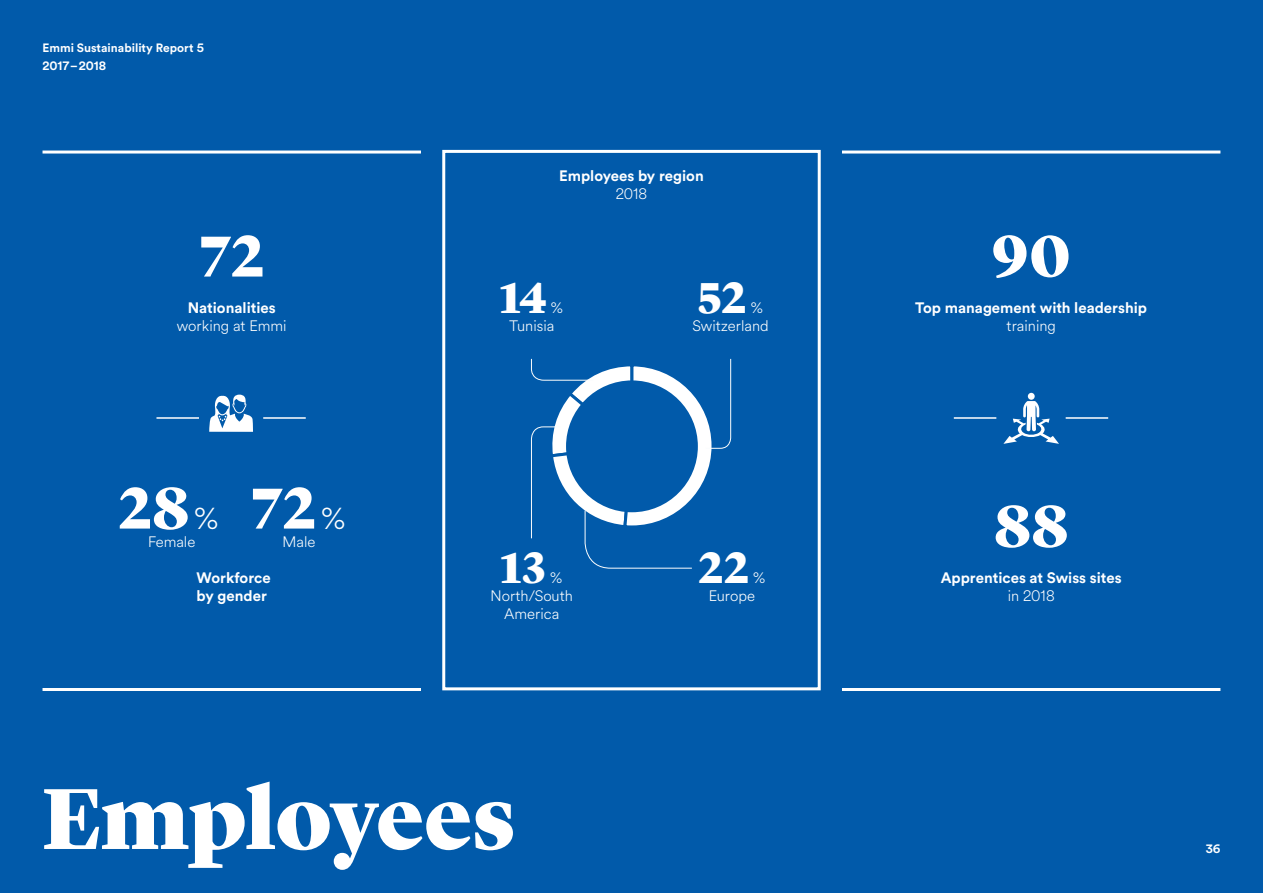
<style>
.page{position:relative;width:1263px;height:893px;background:#015aaa}
.page>*{position:absolute;margin:0;border:0;box-sizing:border-box;transform-origin:0 0}
.t1{font:900 90px "Lyon Display";letter-spacing:-.01em;color:#fff}
.t2{font:900 60px "Lyon Display";color:#fff}
.t3{font:900 45px "Lyon Display";letter-spacing:-.015em;color:#fff}
.t4{font:700 15px/18px "Circular Air Pro";color:#fff}
.t5{font:300 15px/18px "Circular Air Pro";color:#fff}
.t6{font:700 12px/18px "Circular Air Pro";color:#fff}
.s1{font-family:"Circular Air Pro";font-weight:300;font-size:30px}
</style>
<div class="page">
<div style="left:442px;top:150px;width:379px;height:540px;border:3px solid #fff"></div>
<hr style="left:954px;top:417px;width:42px;height:2px;background:#fff">
<hr style="left:156px;top:417px;width:43px;height:2px;background:#fff">
<hr style="left:1066px;top:417px;width:42px;height:2px;background:#fff">
<hr style="left:263px;top:417px;width:43px;height:2px;background:#fff">
<hr style="left:842px;top:688px;width:378px;height:3px;background:#fff">
<hr style="left:842px;top:151px;width:378px;height:3px;background:#fff">
<hr style="left:43px;top:688px;width:378px;height:3px;background:#fff">
<hr style="left:43px;top:151px;width:378px;height:3px;background:#fff">
<svg style="left:531px;top:358px;width:200px;height:211px"></svg>
<svg style="left:1003px;top:393px;width:56px;height:51px"></svg>
<svg style="left:209px;top:395px;width:44px;height:37px"></svg>
<p class="t6" style="left:43px;top:40px;width:163px">Emmi Sustainability Report 5<br>2017 – 2018</p>
<h2 class="t2" style="left:199px;top:231px;width:67px">72</h2>
<p class="t4" style="left:188px;top:299px;width:90px">Nationalities</p>
<p class="t5" style="left:177px;top:317px;width:111px">working at Emmi</p>
<h2 class="t2" style="left:118px;top:483px;width:230px">28<span class="s1">%</span> 72<span class="s1">%</span></h2>
<p class="t5" style="left:148px;top:533px;width:49px">Female</p>
<p class="t5" style="left:283px;top:533px;width:34px">Male</p>
<p class="t4" style="left:196px;top:569px;width:76px">Workforce by gender</p>
<p class="t4" style="left:559px;top:167px;width:146px">Employees by region</p>
<p class="t5" style="left:616px;top:185px;width:33px">2018</p>
<h3 class="t3" style="left:500px;top:279px;width:48px">14</h3>
<p class="t5" style="left:509px;top:299px;width:56px;text-indent:41px">%<br>Tunisia</p>
<h3 class="t3" style="left:698px;top:279px;width:50px">52</h3>
<p class="t5" style="left:692px;top:299px;width:78px;text-indent:58px">%<br>Switzerland</p>
<h3 class="t3" style="left:501px;top:549px;width:47px">13</h3>
<p class="t5" style="left:550px;top:569px;width:14px">%</p>
<p class="t5" style="left:491px;top:587px;width:84px">North/South</p>
<p class="t5" style="left:504px;top:605px;width:56px">America</p>
<h3 class="t3" style="left:698px;top:549px;width:53px">22</h3>
<p class="t5" style="left:709px;top:569px;width:59px;text-indent:44px">%<br>Europe</p>
<h1 class="t1" style="left:43px;top:781px;width:475px">Employees</h1>
<h2 class="t2" style="left:991px;top:231px;width:81px">90</h2>
<p class="t4" style="left:915px;top:299px;width:233px">Top management with leadership</p>
<p class="t5" style="left:1006px;top:317px;width:51px">training</p>
<h2 class="t2" style="left:994px;top:501px;width:76px">88</h2>
<p class="t4" style="left:941px;top:569px;width:183px">Apprentices at Swiss sites</p>
<p class="t5" style="left:1008px;top:587px;width:48px">in 2018</p>
<p class="t6" style="left:1206px;top:840px;width:16px">36</p>
</div>
